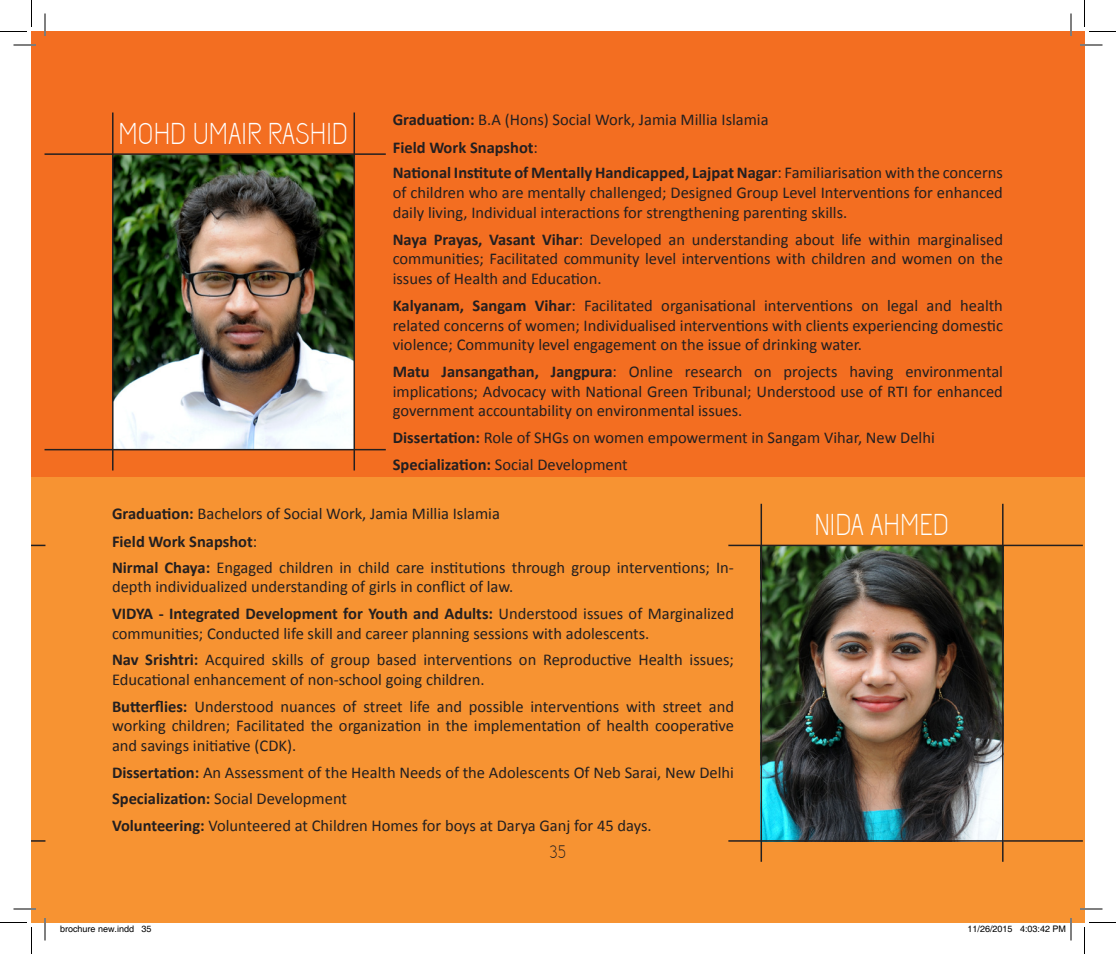
<style>
.page{position:relative;width:1116px;height:954px;background:#fff}
.page>*{position:absolute;margin:0;border:0;box-sizing:border-box;transform-origin:0 0}
.Normal__Web{font:30px "Capsuula";color:#fff}
.t1{font:18px "Capsuula";color:#231f20}
.t2{font:16.5px/19.8px "Calibri";color:#231f20;text-align:justify}
.Normal__Web-2{font:700 16.5px "Calibri";color:#231f20}
.t3{font:9px "Helvetica";color:#000}
.s1{font-weight:700}
.s2{font-weight:400}
</style>
<div class="page">
<div style="left:32px;top:477px;width:13px;height:445px;background:#f79332"></div>
<div style="left:32px;top:32px;width:13px;height:445px;background:#f36e21"></div>
<div style="left:45px;top:32px;width:1039px;height:445px;background:#f36e21"></div>
<div style="left:45px;top:477px;width:1039px;height:445px;background:#f79332"></div>
<img style="left:114px;top:155px;width:240px;height:294px">
<img style="left:762px;top:546px;width:240px;height:294px">
<hr style="left:45px;top:153px;width:341px;height:2px;background:#231f20">
<svg style="left:32px;top:545px;width:13px;height:1px"></svg>
<hr style="left:728px;top:545px;width:355px;height:1px;background:#231f20">
<hr style="left:45px;top:449px;width:341px;height:1px;background:#231f20">
<svg style="left:32px;top:840px;width:13px;height:2px"></svg>
<hr style="left:728px;top:840px;width:355px;height:2px;background:#231f20">
<hr style="left:112px;top:112px;width:2px;height:359px;background:#231f20">
<hr style="left:761px;top:504px;width:1px;height:358px;background:#231f20">
<hr style="left:354px;top:112px;width:1px;height:359px;background:#231f20">
<hr style="left:1002px;top:504px;width:2px;height:358px;background:#231f20">
<hr style="left:14px;top:44px;width:22px;height:2px;background:#fff">
<hr style="left:1080px;top:44px;width:22px;height:2px;background:#fff">
<hr style="left:14px;top:908px;width:22px;height:2px;background:#fff">
<hr style="left:1080px;top:908px;width:22px;height:2px;background:#fff">
<hr style="left:44px;top:14px;width:2px;height:22px;background:#fff">
<hr style="left:44px;top:918px;width:2px;height:22px;background:#fff">
<hr style="left:1070px;top:14px;width:2px;height:22px;background:#fff">
<svg style="left:14px;top:45px;width:22px;height:1px"></svg>
<svg style="left:1080px;top:45px;width:22px;height:1px"></svg>
<svg style="left:14px;top:909px;width:22px;height:1px"></svg>
<svg style="left:1080px;top:909px;width:22px;height:1px"></svg>
<svg style="left:45px;top:14px;width:1px;height:22px"></svg>
<svg style="left:45px;top:918px;width:1px;height:22px"></svg>
<svg style="left:1071px;top:14px;width:1px;height:22px"></svg>
<svg style="left:0;top:0;width:32px;height:32px"></svg>
<svg style="left:0;top:922px;width:32px;height:32px"></svg>
<svg style="left:1084px;top:0;width:32px;height:32px"></svg>
<svg style="left:1084px;top:922px;width:32px;height:32px"></svg>
<svg style="left:1020px;top:918px;width:52px;height:22px"></svg>
<p class="t2" style="left:393px;top:109px;width:377px"><span class="s1">Graduation:</span> B.A (Hons) Social Work, Jamia Millia Islamia</p>
<p class="Normal__Web-2" style="left:393px;top:138px;width:147px">Field Work Snapshot<span class="s2">:</span></p>
<p class="t2" style="left:393px;top:162px;width:612px"><span class="s1">National Institute of Mentally Handicapped, Lajpat Nagar</span>: Familiarisation with the concerns of children who are mentally challenged; Designed Group Level Interventions for enhanced daily living, Individual interactions for strengthening parenting skills.</p>
<p class="t2" style="left:393px;top:228px;width:612px"><span class="s1">Naya Prayas, Vasant Vihar</span>: Developed an understanding about life within marginalised communities; Facilitated community level interventions with children and women on the issues of Health and Education.</p>
<p class="t2" style="left:393px;top:295px;width:612px"><span class="s1">Kalyanam, Sangam Vihar</span>: Facilitated organisational interventions on legal and health related concerns of women; Individualised interventions with clients experiencing domestic violence; Community level engagement on the issue of drinking water.</p>
<p class="t2" style="left:393px;top:361px;width:612px"><span class="s1">Matu Jansangathan, Jangpura</span>: Online research on projects having environmental implications; Advocacy with National Green Tribunal; Understood use of RTI for enhanced government accountability on environmental issues.</p>
<p class="t2" style="left:393px;top:427px;width:544px"><span class="s1">Dissertation:</span> Role of SHGs on women empowerment in Sangam Vihar, New Delhi</p>
<p class="t2" style="left:393px;top:453px;width:237px"><span class="s1">Specialization:</span> Social Development</p>
<p class="t2" style="left:112px;top:503px;width:389px"><span class="s1">Graduation:</span> Bachelors of Social Work, Jamia Millia Islamia</p>
<p class="Normal__Web-2" style="left:112px;top:532px;width:147px">Field Work Snapshot<span class="s2">:</span></p>
<p class="t2" style="left:112px;top:556px;width:624px"><span class="s1">Nirmal Chaya:</span> Engaged children in child care institutions through group interventions; In&shy;depth individualized understanding of girls in conflict of law.</p>
<p class="t2" style="left:112px;top:603px;width:624px"><span class="s1">VIDYA - Integrated Development for Youth and Adults:</span> Understood issues of Marginalized communities; Conducted life skill and career planning sessions with adolescents.</p>
<p class="t2" style="left:112px;top:649px;width:623px"><span class="s1">Nav Srishtri:</span> Acquired skills of group based interventions on Reproductive Health issues;<br>Educational enhancement of non-school going children.</p>
<p class="t2" style="left:112px;top:696px;width:624px"><span class="s1">Butterflies:</span> Understood nuances of street life and possible interventions with street and working children; Facilitated the organization in the implementation of health cooperative and savings initiative (CDK).</p>
<p class="t2" style="left:112px;top:762px;width:623px"><span class="s1">Dissertation:</span> An Assessment of the Health Needs of the Adolescents Of Neb Sarai, New Delhi</p>
<p class="t2" style="left:112px;top:788px;width:237px"><span class="s1">Specialization:</span> Social Development</p>
<p class="t2" style="left:112px;top:815px;width:541px"><span class="s1">Volunteering:</span> Volunteered at Children Homes for boys at Darya Ganj for 45 days.</p>
<p class="Normal__Web" style="left:118px;top:116px;width:231px">MOHD UMAIR RASHID</p>
<p class="Normal__Web" style="left:814px;top:508px;width:136px">NIDA AHMED</p>
<p class="t1" style="left:550px;top:842px;width:18px">35</p>
<p class="t3" style="left:60px;top:923px;width:93px">brochure new.indd 35</p>
<p class="t3" style="left:968px;top:923px;width:100px">11/26/2015 4:03:42 PM</p>
</div>
